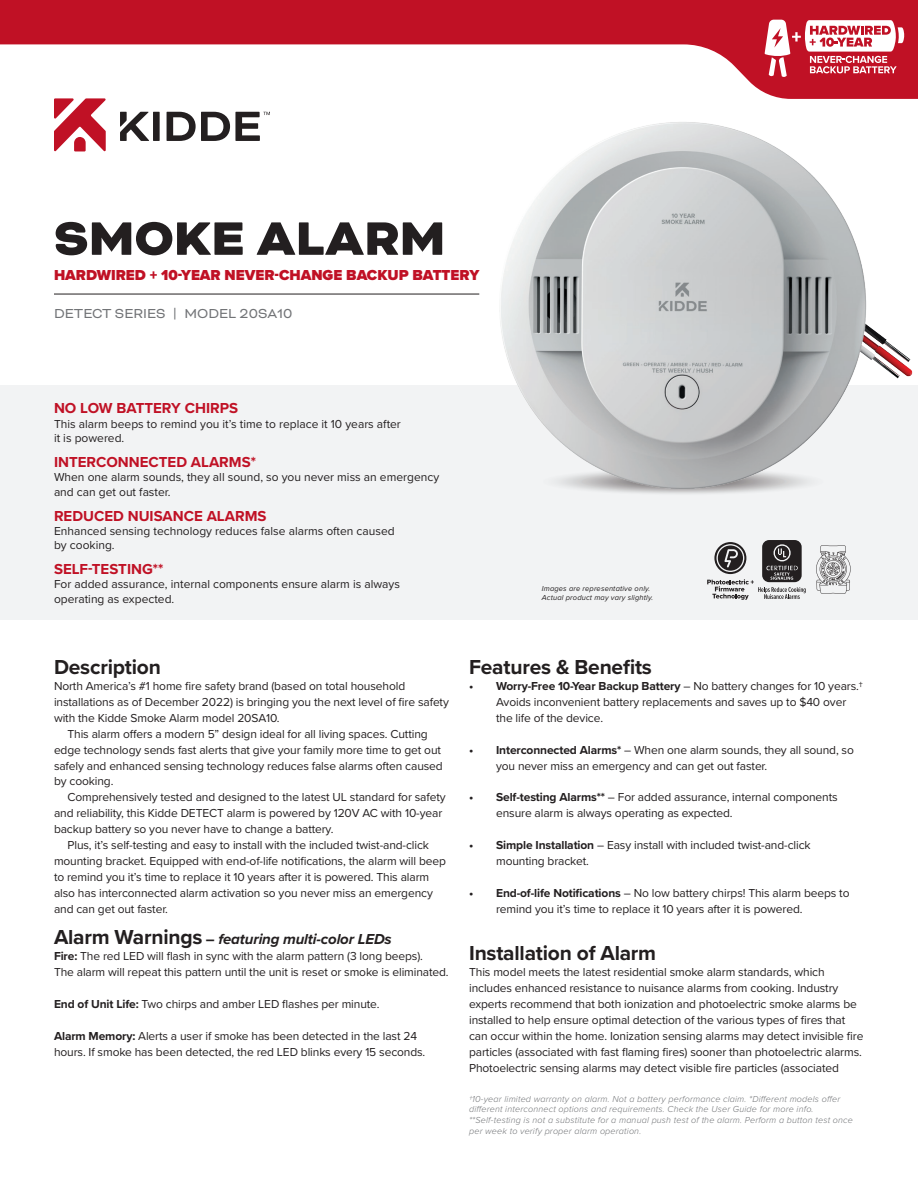
<style>
.page{position:relative;width:918px;height:1188px;background:#fff}
.page>*{position:absolute;margin:0;border:0;box-sizing:border-box;transform-origin:0 0}
.t1{font:900 54px "Bicyclette";color:#231f20}
.t2{font:700 21px "Proxima Nova";letter-spacing:-.01em;color:#231f20}
.t3{font:700 15px "Proxima Nova";color:#c01125}
.t4{font:900 15px "Proxima Nova";color:#c01125}
.t5{font:italic 700 15px "Proxima Nova";letter-spacing:-.01em;color:#231f20}
.t6{font:15px "Bicyclette";color:#727477}
.t7{font:12px/15.9px "Proxima Nova";letter-spacing:-.01em;color:#231f20}
.t8{font:italic 300 9px/10.8px "Proxima Nova";letter-spacing:.02em;color:#727477}
.t9{font:italic 7.5px/9px "Proxima Nova";letter-spacing:.02em;color:#231f20}
.s1{font-style:normal;font-size:21px}
.s2{font-style:normal}
.s3{font-weight:700}
</style>
<div class="page">
<div style="left:0;top:385px;width:918px;height:234px;background:#f2f3f4"></div>
<svg style="left:0;top:0;width:918px;height:99px;fill:#c01125"></svg>
<div style="left:153px;top:112px;width:7px;height:29px;background:#231f20"></div>
<svg style="left:120px;top:112px;width:29px;height:29px"></svg>
<svg style="left:54px;top:98px;width:52px;height:53px"></svg>
<svg style="left:167px;top:112px;width:103px;height:29px"></svg>
<hr style="left:54px;top:294px;width:425px;height:1px;background:#231f20">
<img style="left:403px;top:122px;width:510px;height:372px">
<svg style="left:765px;top:20px;width:140px;height:57px"></svg>
<svg style="left:816px;top:545px;width:35px;height:49px"></svg>
<svg style="left:707px;top:540px;width:99px;height:60px"></svg>
<p class="t1" style="left:54px;top:207px;width:393px">SMOKE ALARM</p>
<p class="t4" style="left:54px;top:264px;width:427px">HARDWIRED + 10-YEAR NEVER-CHANGE BACKUP BATTERY</p>
<p class="t6" style="left:54px;top:305px;width:240px">DETECT SERIES | MODEL 20SA10</p>
<p class="t3" style="left:54px;top:397px;width:186px">NO LOW BATTERY CHIRPS</p>
<p class="t7" style="left:54px;top:416px;width:348px;line-height:14.4px">This alarm beeps to remind you it’s time to replace it 10 years after it is powered.</p>
<p class="t3" style="left:54px;top:451px;width:204px">INTERCONNECTED ALARMS*</p>
<p class="t7" style="left:54px;top:470px;width:387px;line-height:14.4px">When one alarm sounds, they all sound, so you never miss an emergency and can get out faster.</p>
<p class="t3" style="left:54px;top:504px;width:214px">REDUCED NUISANCE ALARMS</p>
<p class="t7" style="left:54px;top:523px;width:342px;line-height:14.4px">Enhanced sensing technology reduces false alarms often caused by cooking.</p>
<p class="t3" style="left:54px;top:558px;width:111px">SELF-TESTING**</p>
<p class="t7" style="left:54px;top:577px;width:348px;line-height:14.4px">For added assurance, internal components ensure alarm is always operating as expected.</p>
<p class="t9" style="left:542px;top:584px;width:113px">Images are representative only.<br>Actual product may vary slightly.</p>
<p class="t2" style="left:54px;top:651px;width:108px">Description</p>
<p class="t7" style="left:54px;top:678px;width:396px">North America’s #1 home fire safety brand (based on total household installations as of December 2022) is bringing you the next level of fire safety with the Kidde Smoke Alarm model 20SA10.</p>
<p class="t7" style="left:54px;top:725px;width:390px;text-indent:14px">This alarm offers a modern 5” design ideal for all living spaces. Cutting edge technology sends fast alerts that give your family more time to get out safely and enhanced sensing technology reduces false alarms often caused by cooking.</p>
<p class="t7" style="left:54px;top:789px;width:393px;text-indent:14px">Comprehensively tested and designed to the latest UL standard for safety and reliability, this Kidde DETECT alarm is powered by 120V AC with 10-year backup battery so you never have to change a battery.</p>
<p class="t7" style="left:54px;top:837px;width:393px;text-indent:14px">Plus, it’s self-testing and easy to install with the included twist-and-click mounting bracket. Equipped with end-of-life notifications, the alarm will beep to remind you it’s time to replace it 10 years after it is powered. This alarm also has interconnected alarm activation so you never miss an emergency and can get out faster.</p>
<p class="t5" style="left:54px;top:928px;width:339px"><span class="s1">Alarm Warnings</span> <span class="s2">–</span> featuring multi-color LEDs</p>
<p class="t7" style="left:54px;top:948px;width:396px"><span class="s3">Fire:</span> The red LED will flash in sync with the alarm pattern (3 long beeps).<br>The alarm will repeat this pattern until the unit is reset or smoke is eliminated.</p>
<p class="t7" style="left:54px;top:996px;width:327px"><span class="s3">End of Unit Life:</span> Two chirps and amber LED flashes per minute.</p>
<p class="t7" style="left:54px;top:1027px;width:373px"><span class="s3">Alarm Memory:</span> Alerts a user if smoke has been detected in the last 24 hours. If smoke has been detected, the red LED blinks every 15 seconds.</p>
<p class="t2" style="left:469px;top:651px;width:184px">Features &amp; Benefits</p>
<p class="t7" style="left:496px;top:678px;width:368px;text-indent:-27px"><span class="s3">• Worry-Free 10-Year Backup Battery</span> – No battery changes for 10 years.†<br>Avoids inconvenient battery replacements and saves up to $40 over the life of the device.</p>
<p class="t7" style="left:496px;top:741px;width:359px;text-indent:-27px"><span class="s3">• Interconnected Alarms*</span> – When one alarm sounds, they all sound, so you never miss an emergency and can get out faster.</p>
<p class="t7" style="left:496px;top:789px;width:343px;text-indent:-27px"><span class="s3">• Self-testing Alarms**</span> – For added assurance, internal components ensure alarm is always operating as expected.</p>
<p class="t7" style="left:496px;top:837px;width:316px;text-indent:-27px"><span class="s3">• Simple Installation</span> – Easy install with included twist-and-click mounting bracket.</p>
<p class="t7" style="left:496px;top:884px;width:355px;text-indent:-27px"><span class="s3">• End-of-life Notifications</span> – No low battery chirps! This alarm beeps to remind you it’s time to replace it 10 years after it is powered.</p>
<p class="t2" style="left:469px;top:938px;width:189px">Installation of Alarm</p>
<p class="t7" style="left:469px;top:964px;width:396px">This model meets the latest residential smoke alarm standards, which includes enhanced resistance to nuisance alarms from cooking. Industry experts recommend that both ionization and photoelectric smoke alarms be installed to help ensure optimal detection of the various types of fires that can occur within the home. Ionization sensing alarms may detect invisible fire particles (associated with fast flaming fires) sooner than photoelectric alarms.<br>Photoelectric sensing alarms may detect visible fire particles (associated</p>
<p class="t8" style="left:469px;top:1093px;width:385px">†10-year limited warranty on alarm. Not a battery performance claim. *Different models offer different interconnect options and requirements. Check the User Guide for more info. **Self-testing is not a substitute for a manual push test of the alarm. Perform a button test once per week to verify proper alarm operation.</p>
</div>
